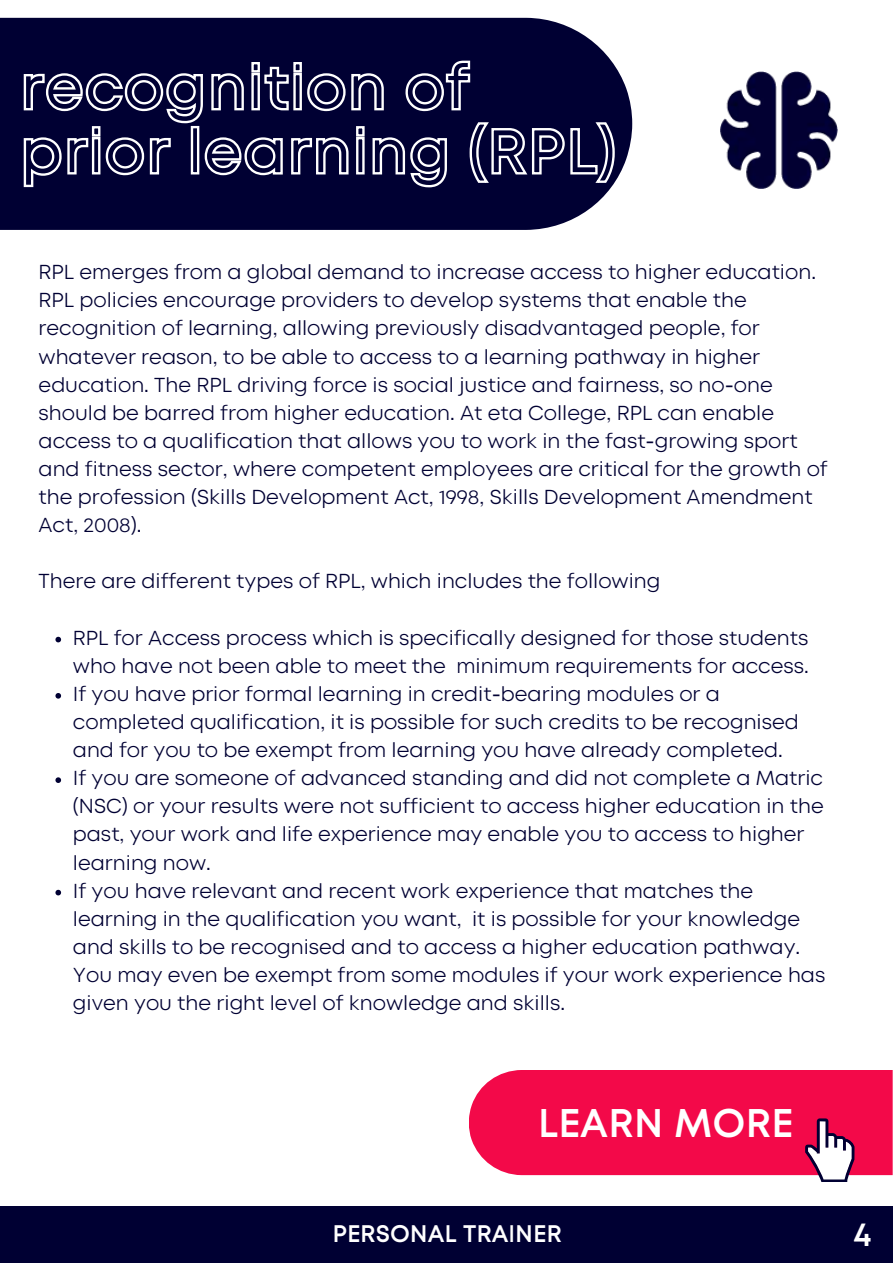
<style>
.page{position:relative;width:893px;height:1264px;background:#fff}
.page>*{position:absolute;margin:0;border:0;box-sizing:border-box;transform-origin:0 0}
.t1{font:800 39.9px "Lorin";color:#fff}
.t2{font:800 33.75px "Lorin";color:#fff}
.t3{font:800 24px "Lorin";color:#fff}
.t4{font:300 20.25px/28px "Lorin";color:#003}
</style>
<div class="page">
<div style="left:0;top:1206px;width:892px;height:56px;background:#003"></div>
<svg style="left:55px;top:636px;width:6px;height:6px"></svg>
<svg style="left:55px;top:693px;width:6px;height:5px"></svg>
<svg style="left:55px;top:777px;width:6px;height:6px"></svg>
<svg style="left:55px;top:889px;width:6px;height:6px"></svg>
<svg style="left:469px;top:1070px;width:423px;height:112px;background:#f0245c"></svg>
<svg style="left:0;top:18px;width:632px;height:212px;background:#151543"></svg>
<img style="left:720px;top:71px;width:117px;height:117px">
<svg style="left:23px;top:59px;width:593px;height:130px;background:#272752"></svg>
<p class="t4" style="left:39px;top:259px;width:790px">RPL emerges from a global demand to increase access to higher education.<br>RPL policies encourage providers to develop systems that enable the recognition of learning, allowing previously disadvantaged people, for whatever reason, to be able to access to a learning pathway in higher education. The RPL driving force is social justice and fairness, so no-one should be barred from higher education. At eta College, RPL can enable access to a qualification that allows you to work in the fast-growing sport and fitness sector, where competent employees are critical for the growth of the profession (Skills Development Act, 1998, Skills Development Amendment Act, 2008).</p>
<p class="t4" style="left:39px;top:568px;width:623px">There are different types of RPL, which includes the following</p>
<p class="t4" style="left:73px;top:624px;width:754px">RPL for Access process which is specifically designed for those students who have not been able to meet the minimum requirements for access.<br>If you have prior formal learning in credit-bearing modules or a completed qualification, it is possible for such credits to be recognised and for you to be exempt from learning you have already completed.<br>If you are someone of advanced standing and did not complete a Matric (NSC) or your results were not sufficient to access higher education in the past, your work and life experience may enable you to access to higher learning now.<br>If you have relevant and recent work experience that matches the learning in the qualification you want, it is possible for your knowledge and skills to be recognised and to access a higher education pathway.<br>You may even be exempt from some modules if your work experience has given you the right level of knowledge and skills.</p>
<h1 class="t1" style="left:537px;top:1104px;width:257px">LEARN MORE</h1>
<p class="t3" style="left:332px;top:1222px;width:231px">PERSONAL TRAINER</p>
<h2 class="t2" style="left:853px;top:1218px;width:20px">4</h2>
</div>
